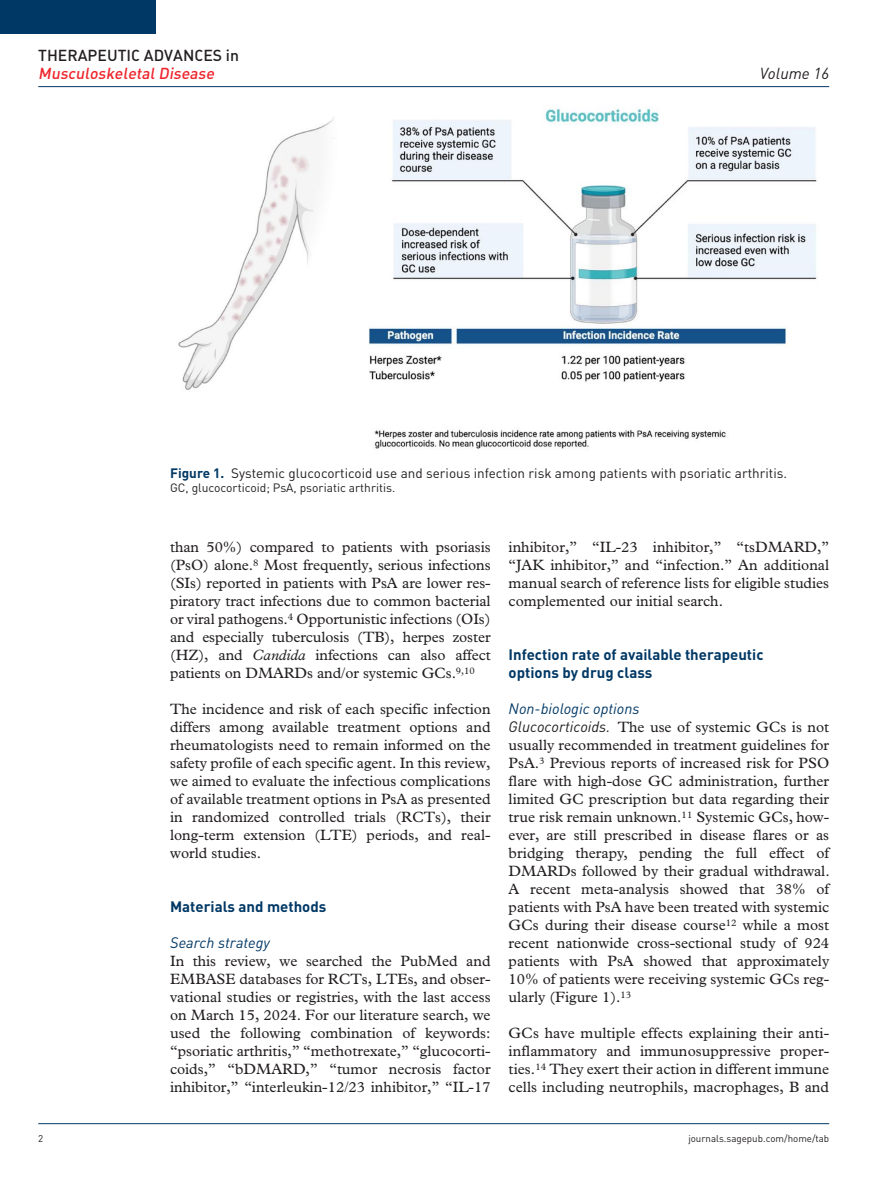
<style>
.page{position:relative;width:893px;height:1191px;background:#fff}
.page>*{position:absolute;margin:0;border:0;box-sizing:border-box;transform-origin:0 0}
.t1{font:italic 15.75px "DIN Medium Alternate";color:#ee262d}
.t2{font:15.75px "DIN Medium Alternate";color:#231f20}
.t3{font:italic 15.75px "DIN";color:#231f20}
.t4{font:15px/18px "Plantin Std";color:#231f20;text-align:justify}
.t5{font:700 15px/18px "DIN";color:#003865}
.t6{font:italic 15px "DIN";color:#003865}
.t7{font:13.5px "DIN";color:#231f20}
.t8{font:12px "DIN";color:#231f20}
.t9{font:9.75px "DIN";color:#231f20}
.s1{font-weight:700;color:#003865}
.s2{font-style:italic}
.s3{font-family:"DIN";font-style:italic}
</style>
<div class="page">
<hr style="left:38px;top:86px;width:791px;height:1px;background:#003865">
<hr style="left:38px;top:1123px;width:791px;height:1px;background:#003865">
<div style="left:0;top:0;width:155px;height:34px;background:#003865"></div>
<img style="left:178px;top:107px;width:639px;height:342px">
<p class="t2" style="left:38px;top:45px;width:202px">THERAPEUTIC ADVANCES IN</p>
<p class="t1" style="left:38px;top:63px;width:181px">MusculoskeletalDisease</p>
<p class="t3" style="left:760px;top:63px;width:71px">Volume 16</p>
<p class="t7" style="left:170px;top:464px;width:618px"><span class="s1">Figure 1.</span> Systemic glucocorticoid use and serious infection risk among patients with psoriatic arthritis.</p>
<p class="t8" style="left:170px;top:480px;width:227px">GC, glucocorticoid; PsA, psoriatic arthritis.</p>
<p class="t4" style="left:170px;top:538px;width:322px">than 50%) compared to patients with psoriasis (PsO) alone.<sup>8</sup> Most frequently, serious infections (SIs) reported in patients with PsA are lower res&shy;piratory tract infections due to common bacterial or viral pathogens.<sup>4</sup> Opportunistic infections (OIs) and especially tuberculosis (TB), herpes zoster (HZ), and <span class="s2">Candida</span> infections can also affect patients on DMARDs and/or systemic GCs.<sup>9,10</sup></p>
<p class="t4" style="left:170px;top:700px;width:322px">The incidence and risk of each specific infection differs among available treatment options and rheumatologists need to remain informed on the safety profile of each specific agent. In this review, we aimed to evaluate the infectious complications of available treatment options in PsA as presented in randomized controlled trials (RCTs), their long-term extension (LTE) periods, and real&shy;world studies.</p>
<p class="t5" style="left:170px;top:897px;width:158px">Materials and methods</p>
<p class="t6" style="left:170px;top:933px;width:101px">Search strategy</p>
<p class="t4" style="left:170px;top:952px;width:322px">In this review, we searched the PubMed and EMBASE databases for RCTs, LTEs, and obser&shy;vational studies or registries, with the last access on March 15, 2024. For our literature search, we used the following combination of keywords: “psoriatic arthritis,” “methotrexate,” “glucocorti&shy;coids,” “bDMARD,” “tumor necrosis factor inhibitor,” “interleukin-12/23 inhibitor,” “IL-17</p>
<p class="t4" style="left:509px;top:538px;width:322px">inhibitor,” “IL-23 inhibitor,” “tsDMARD,” “JAK inhibitor,” and “infection.” An additional manual search of reference lists for eligible studies complemented our initial search.</p>
<p class="t5" style="left:509px;top:645px;width:256px">Infection rate of available therapeutic options by drug class</p>
<p class="t6" style="left:509px;top:699px;width:132px">Non-biologic options</p>
<p class="t4" style="left:509px;top:718px;width:323px"><span class="s3">Glucocorticoids.</span> The use of systemic GCs is not usually recommended in treatment guidelines for PsA.<sup>3</sup> Previous reports of increased risk for PSO flare with high-dose GC administration, further limited GC prescription but data regarding their true risk remain unknown.<sup>11</sup> Systemic GCs, how&shy;ever, are still prescribed in disease flares or as bridging therapy, pending the full effect of DMARDs followed by their gradual withdrawal.<br>A recent meta-analysis showed that 38% of patients with PsA have been treated with systemic GCs during their disease course<sup>12</sup> while a most recent nationwide cross-sectional study of 924 patients with PsA showed that approximately 10% of patients were receiving systemic GCs reg&shy;ularly (Figure 1).<sup>13</sup></p>
<p class="t4" style="left:509px;top:1024px;width:322px">GCs have multiple effects explaining their anti&shy;inflammatory and immunosuppressive proper&shy;ties.<sup>14</sup> They exert their action in different immune cells including neutrophils, macrophages, B and</p>
<p class="t9" style="left:38px;top:1132px;width:7px">2</p>
<p class="t9" style="left:688px;top:1132px;width:142px">journals.sagepub.com/home/tab</p>
</div>
